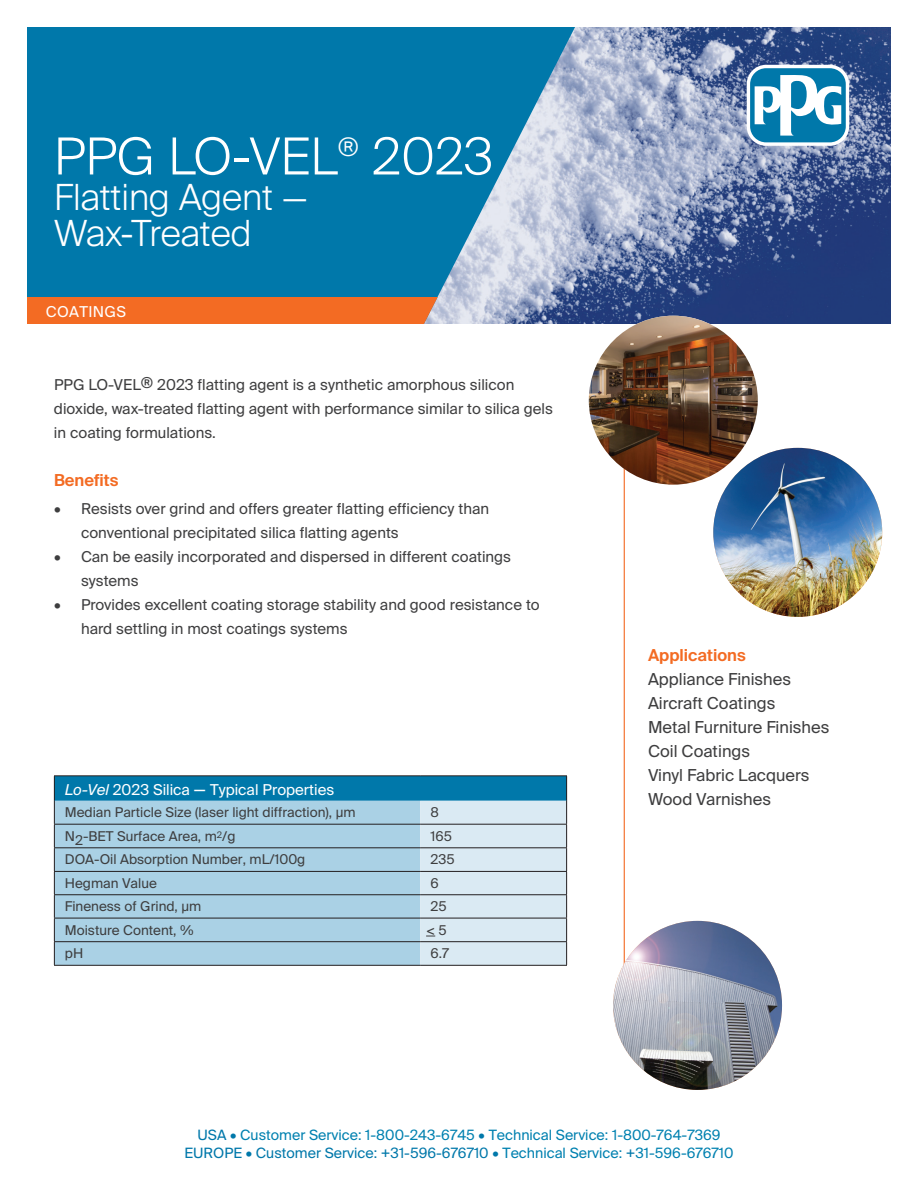
<style>
.page{position:relative;width:918px;height:1188px;background:#fff}
.page>*{position:absolute;margin:0;border:0;box-sizing:border-box;transform-origin:0 0}
.t1{font:300 51px "Suisse Intl";color:#fff}
.t2{font:300 36px/36px "Suisse Intl";color:#fff}
.t3{font:16.5px/24px "Suisse Intl";color:#3e3e3f}
.t4{font:600 16.5px "Suisse Intl";color:#f36b23}
.t5{font:15px/24px "Suisse Intl";color:#3e3e3f}
.t6{font:15px "Suisse Intl";color:#fff}
.t7{font:15px "Suisse Intl";letter-spacing:.025em;color:#fff}
.t8{font:14.25px/18px "Suisse Intl";color:#0081b0;text-align:center}
.t9{font:13.5px "Suisse Intl";color:#3e3e3f}
.s1{font-style:italic}
.s2{font-size:16.5px}
.s3{color:#0078aa}
</style>
<div class="page">
<hr style="left:624px;top:383px;width:1px;height:623px;background:#f36b23">
<img style="left:575px;top:27px;width:316px;height:297px">
<img style="left:713px;top:448px;width:169px;height:169px;border-radius:84px">
<img style="left:589px;top:316px;width:169px;height:169px;border-radius:84px">
<img style="left:613px;top:921px;width:169px;height:169px;border-radius:84px">
<div style="left:27px;top:27px;width:351px;height:297px;background:#0078aa"></div>
<svg style="left:378px;top:27px;width:197px;height:297px;background:#4c98be"></svg>
<div style="left:27px;top:297px;width:290px;height:27px;background:#f36b23"></div>
<div style="left:747px;top:65px;width:102px;height:81px;background:#fff;border-radius:19px"></div>
<div style="left:750px;top:68px;width:96px;height:74px;background:#0078aa;border-radius:16px"></div>
<svg style="left:755px;top:75px;width:86px;height:61px"></svg>
<div style="left:317px;top:297px;width:121px;height:27px;background:#f36b23"></div>
<div style="left:54px;top:776px;width:513px;height:25px;background:#0078aa"></div>
<div style="left:55px;top:801px;width:365px;height:164px;background:#aad1e5"></div>
<hr style="left:54px;top:775px;width:366px;height:1px;background:#231f20">
<hr style="left:420px;top:775px;width:147px;height:1px;background:#231f20">
<hr style="left:54px;top:824px;width:366px;height:1px;background:#231f20">
<hr style="left:54px;top:847px;width:366px;height:1px;background:#231f20">
<hr style="left:54px;top:871px;width:366px;height:1px;background:#231f20">
<hr style="left:54px;top:894px;width:366px;height:1px;background:#231f20">
<hr style="left:54px;top:918px;width:366px;height:1px;background:#231f20">
<hr style="left:54px;top:941px;width:366px;height:1px;background:#231f20">
<hr style="left:54px;top:965px;width:366px;height:1px;background:#231f20">
<hr style="left:420px;top:965px;width:147px;height:1px;background:#231f20">
<svg style="left:54px;top:776px;width:1px;height:189px"></svg>
<svg style="left:420px;top:776px;width:147px;height:189px;background:#b7d4e2"></svg>
<h1 class="t1" style="left:54px;top:127px;width:441px">PPG LO-VEL<sup>®</sup> 2023</h1>
<h2 class="t2" style="left:54px;top:180px;width:255px">Flatting Agent —<br>Wax-Treated</h2>
<p class="t7" style="left:46px;top:302px;width:82px">COATINGS</p>
<p class="t5" style="left:54px;top:372px;width:501px">PPG LO-VEL® 2023 flatting agent is a synthetic amorphous silicon dioxide, wax-treated flatting agent with performance similar to silica gels in coating formulations.</p>
<p class="t4" style="left:54px;top:470px;width:66px">Benefits</p>
<p class="t5" style="left:81px;top:497px;width:410px;text-indent:-27px">• Resists over grind and offers greater flatting efficiency than conventional precipitated silica flatting agents</p>
<p class="t5" style="left:81px;top:545px;width:432px;text-indent:-27px">• Can be easily incorporated and dispersed in different coatings systems</p>
<p class="t5" style="left:81px;top:593px;width:460px;text-indent:-27px">• Provides excellent coating storage stability and good resistance to hard settling in most coatings systems</p>
<p class="t6" style="left:65px;top:781px;width:271px"><span class="s1">Lo-Vel</span> 2023 Silica <span class="s2">—</span> Typical Properties</p>
<p class="t9" style="left:65px;top:804px;width:292px">Median Particle Size (laser light diffraction), μm</p>
<p class="t9" style="left:431px;top:804px;width:10px">8</p>
<p class="t9" style="left:65px;top:828px;width:172px">N2-BET Surface Area, m<sup>2</sup>/g</p>
<p class="t9" style="left:431px;top:828px;width:23px">165</p>
<p class="t9" style="left:65px;top:852px;width:242px">DOA-Oil Absorption Number, mL/100g</p>
<p class="t9" style="left:431px;top:852px;width:26px">235</p>
<p class="t9" style="left:65px;top:875px;width:93px">Hegman Value</p>
<p class="t9" style="left:431px;top:875px;width:10px">6</p>
<p class="t9" style="left:65px;top:899px;width:138px">Fineness of Grind, µm</p>
<p class="t9" style="left:431px;top:899px;width:18px">25</p>
<p class="t9" style="left:65px;top:922px;width:130px">Moisture Content, %</p>
<p class="t9" style="left:426px;top:922px;width:22px">&lt;5</p>
<p class="t9" style="left:65px;top:946px;width:20px">pH</p>
<p class="t9" style="left:431px;top:946px;width:20px">6.7</p>
<p class="t4" style="left:648px;top:645px;width:99px">Applications</p>
<p class="t3" style="left:648px;top:667px;width:183px">Appliance Finishes<br>Aircraft Coatings<br>Metal Furniture Finishes<br>Coil Coatings<br>Vinyl Fabric Lacquers<br>Wood Varnishes</p>
<p class="t8" style="left:184px;top:1126px;width:551px"><span class="s3">USA •</span> Customer Service: 1-800-243-6745 <span class="s3">•</span> Technical Service: 1-800-764-7369<br><span class="s3">EUROPE • Customer Service: +31-596-676710 •</span> Technical Service: <span class="s3">+</span>31-596-676710</p>
</div>
